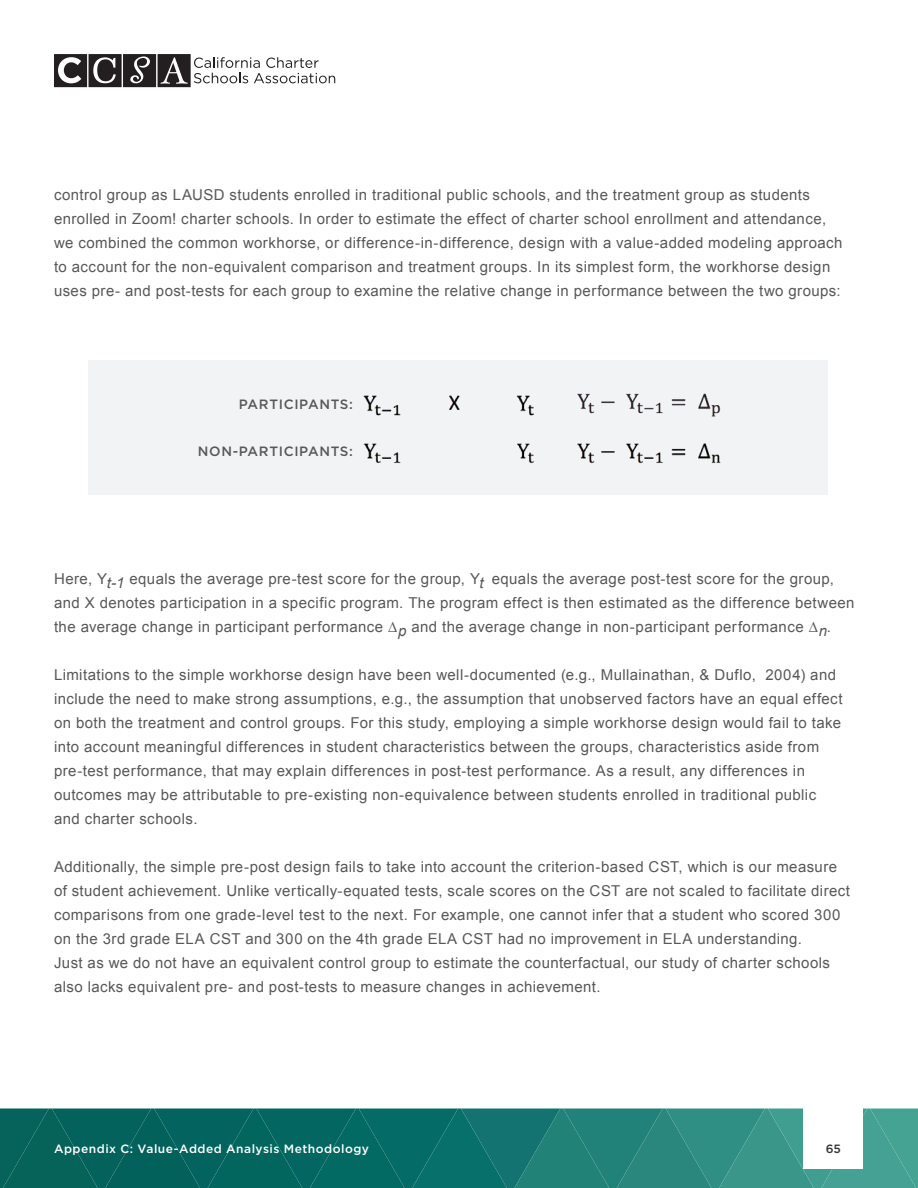
<style>
.page{position:relative;width:918px;height:1188px;background:#fff}
.page>*{position:absolute;margin:0;border:0;box-sizing:border-box;transform-origin:0 0}
.Body_Copy{font:15px/24px "Arial";letter-spacing:.03em;color:#57585a}
.Body_Copy-2{font:500 13.5px "Gotham";letter-spacing:.05em;color:#57585a}
.t1{font:500 12px "Gotham HTF";letter-spacing:.045em;color:#fff}
.t2{font:500 12px "Gotham HTF";color:#36353b}
.s1{font-style:italic}
</style>
<div class="page">
<svg style="left:0;top:1108px;width:918px;height:80px;background:#187870"></svg>
<div style="left:804px;top:1105px;width:59px;height:64px;background:#fff"></div>
<svg style="left:54px;top:54px;width:281px;height:33px"></svg>
<div style="left:88px;top:360px;width:740px;height:135px;background:#f2f3f4"></div>
<img style="left:363px;top:393px;width:358px;height:71px">
<p class="Body_Copy" style="left:54px;top:183px;width:774px">control group as LAUSD students enrolled in traditional public schools, and the treatment group as students enrolled in Zoom! charter schools. In order to estimate the effect of charter school enrollment and attendance,</p>
<p class="Body_Copy" style="left:54px;top:231px;width:790px">we combined the common workhorse, or difference-in-difference, design with a value-added modeling approach</p>
<p class="Body_Copy" style="left:54px;top:255px;width:788px">to account for the non-equivalent comparison and treatment groups. In its simplest form, the workhorse design uses pre- and post-tests for each group to examine the relative change in performance between the two groups:</p>
<p class="Body_Copy-2" style="left:239px;top:396px;width:116px">PARTICIPANTS:</p>
<p class="Body_Copy-2" style="left:198px;top:443px;width:157px">NON-PARTICIPANTS:</p>
<p class="Body_Copy" style="left:54px;top:567px;width:782px">Here, Y<span class="s1">t-1</span> equals the average pre-test score for the group, Y<span class="s1">t</span> equals the average post-test score for the group,</p>
<p class="Body_Copy" style="left:54px;top:591px;width:802px">and X denotes participation in a specific program. The program effect is then estimated as the difference between the average change in participant performance ∆<span class="s1">p</span> and the average change in non-participant performance ∆<span class="s1">n</span>.</p>
<p class="Body_Copy" style="left:54px;top:663px;width:790px">Limitations to the simple workhorse design have been well-documented (e.g., Mullainathan, &amp; Duflo, 2004) and include the need to make strong assumptions, e.g., the assumption that unobserved factors have an equal effect</p>
<p class="Body_Copy" style="left:54px;top:711px;width:789px">on both the treatment and control groups. For this study, employing a simple workhorse design would fail to take into account meaningful differences in student characteristics between the groups, characteristics aside from</p>
<p class="Body_Copy" style="left:54px;top:759px;width:764px">pre-test performance, that may explain differences in post-test performance. As a result, any differences in outcomes may be attributable to pre-existing non-equivalence between students enrolled in traditional public</p>
<p class="Body_Copy" style="left:54px;top:807px;width:145px">and charter schools.</p>
<p class="Body_Copy" style="left:54px;top:855px;width:798px">Additionally, the simple pre-post design fails to take into account the criterion-based CST, which is our measure of student achievement. Unlike vertically-equated tests, scale scores on the CST are not scaled to facilitate direct comparisons from one grade-level test to the next. For example, one cannot infer that a student who scored 300</p>
<p class="Body_Copy" style="left:54px;top:927px;width:750px">on the 3rd grade ELA CST and 300 on the 4th grade ELA CST had no improvement in ELA understanding.</p>
<p class="Body_Copy" style="left:54px;top:951px;width:778px">Just as we do not have an equivalent control group to estimate the counterfactual, our study of charter schools</p>
<p class="Body_Copy" style="left:54px;top:975px;width:548px">also lacks equivalent pre- and post-tests to measure changes in achievement.</p>
<p class="t1" style="left:54px;top:1141px;width:317px">Appendix C: Value-Added Analysis Methodology</p>
<p class="t2" style="left:826px;top:1141px;width:17px">65</p>
</div>
